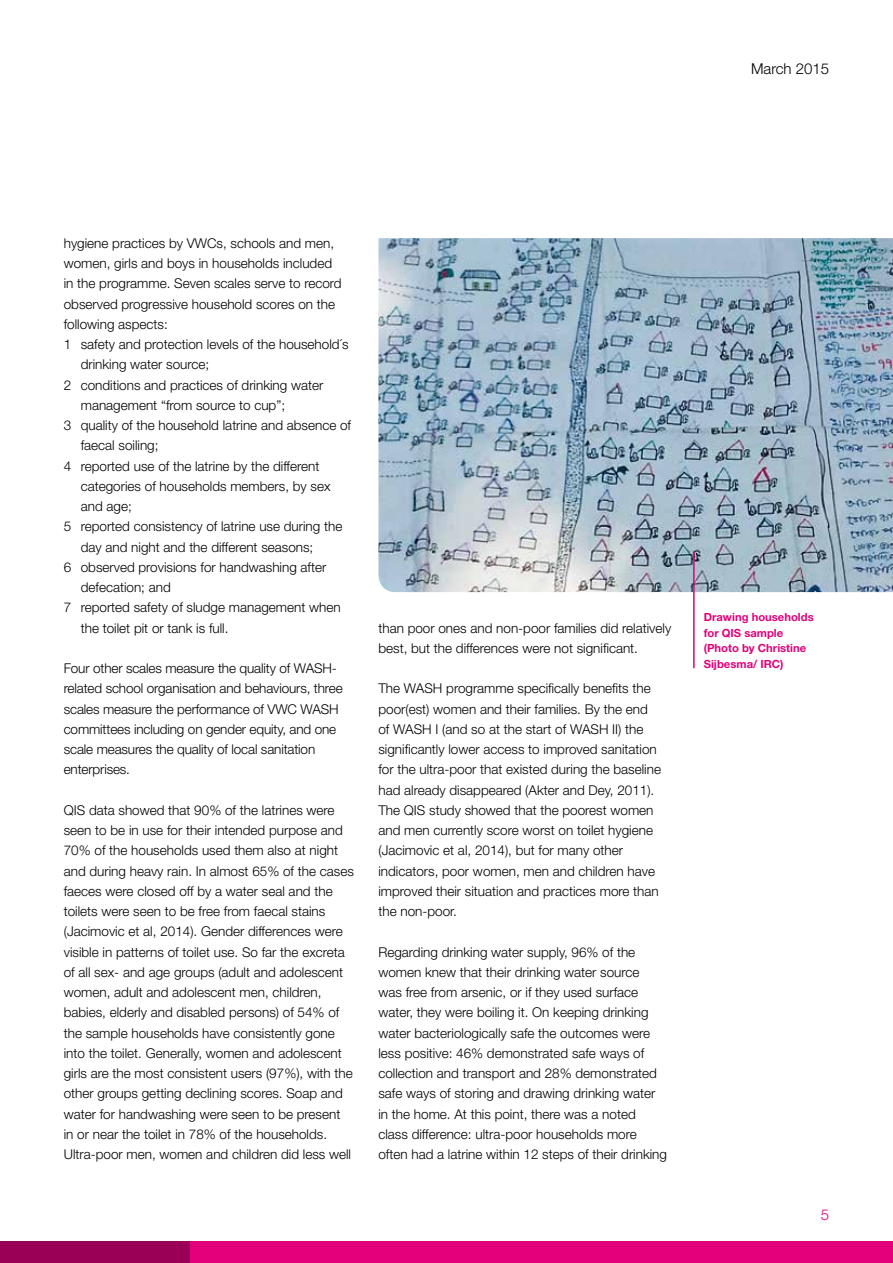
<style>
.page{position:relative;width:893px;height:1263px;background:#fff}
.page>*{position:absolute;margin:0;border:0;box-sizing:border-box;transform-origin:0 0}
.t1{font:300 15px "Helvetica Neue LT Std";color:#000}
.t2{font:300 15px "Helvetica Neue LT Std";color:#e2007a}
.t3{font:300 13.5px/20.2px "Helvetica Neue LT Std";color:#000}
.t4{font:700 11.25px/15.8px "Helvetica Neue LT Std";color:#e2007a}
</style>
<div class="page">
<img style="left:378px;top:238px;width:515px;height:354px">
<div style="left:0;top:1242px;width:893px;height:21px;background:#e2007a"></div>
<div style="left:0;top:1242px;width:189px;height:21px;background:#9b0057"></div>
<hr style="left:693px;top:552px;width:2px;height:116px;background:#e2007a">
<p class="t1" style="left:751px;top:60px;width:80px">March 2015</p>
<p class="t3" style="left:64px;top:233px;width:272px">hygiene practices by VWCs, schools and men,</p>
<p class="t3" style="left:64px;top:253px;width:270px">women, girls and boys in households included</p>
<p class="t3" style="left:64px;top:273px;width:279px">in the programme. Seven scales serve to record</p>
<p class="t3" style="left:64px;top:293px;width:273px">observed progressive household scores on the</p>
<p class="t3" style="left:64px;top:314px;width:106px">following aspects:</p>
<p class="t3" style="left:64px;top:334px;width:286px">1 safety and protection levels of the household´s</p>
<p class="t3" style="left:81px;top:354px;width:130px">drinking water source;</p>
<p class="t3" style="left:64px;top:374px;width:261px">2 conditions and practices of drinking water</p>
<p class="t3" style="left:81px;top:395px;width:206px">management “from source to cup”;</p>
<p class="t3" style="left:64px;top:415px;width:289px">3 quality of the household latrine and absence of</p>
<p class="t3" style="left:81px;top:435px;width:79px">faecal soiling;</p>
<p class="t3" style="left:64px;top:455px;width:257px">4 reported use of the latrine by the different</p>
<p class="t3" style="left:81px;top:476px;width:251px">categories of households members, by sex</p>
<p class="t3" style="left:81px;top:496px;width:53px">and age;</p>
<p class="t3" style="left:64px;top:516px;width:280px">5 reported consistency of latrine use during the</p>
<p class="t3" style="left:81px;top:536px;width:234px">day and night and the different seasons;</p>
<p class="t3" style="left:64px;top:557px;width:264px">6 observed provisions for handwashing after</p>
<p class="t3" style="left:81px;top:577px;width:92px">defecation; and</p>
<p class="t3" style="left:64px;top:597px;width:278px">7 reported safety of sludge management when</p>
<p class="t3" style="left:81px;top:617px;width:149px">the toilet pit or tank is full.</p>
<p class="t3" style="left:64px;top:658px;width:280px">Four other scales measure the quality of WASH&shy;related school organisation and behaviours, three scales measure the performance of VWC WASH committees including on gender equity, and one scale measures the quality of local sanitation enterprises.</p>
<p class="t3" style="left:64px;top:800px;width:292px">QIS data showed that 90% of the latrines were seen to be in use for their intended purpose and 70% of the households used them also at night and during heavy rain. In almost 65% of the cases faeces were closed off by a water seal and the toilets were seen to be free from faecal stains (Jacimovic et al, 2014). Gender differences were visible in patterns of toilet use. So far the excreta of all sex- and age groups (adult and adolescent women, adult and adolescent men, children, babies, elderly and disabled persons) of 54% of the sample households have consistently gone into the toilet. Generally, women and adolescent girls are the most consistent users (97%), with the other groups getting declining scores. Soap and water for handwashing were seen to be present<br>in or near the toilet in 78% of the households.<br>Ultra-poor men, women and children did less well</p>
<p class="t3" style="left:378px;top:617px;width:294px">than poor ones and non-poor families did relatively best, but the differences were not significant.</p>
<p class="t3" style="left:378px;top:678px;width:284px">The WASH programme specifically benefits the poor(est) women and their families. By the end of WASH I (and so at the start of WASH II) the significantly lower access to improved sanitation for the ultra-poor that existed during the baseline had already disappeared (Akter and Dey, 2011).<br>The QIS study showed that the poorest women and men currently score worst on toilet hygiene (Jacimovic et al, 2014), but for many other indicators, poor women, men and children have improved their situation and practices more than the non-poor.</p>
<p class="t3" style="left:378px;top:941px;width:290px">Regarding drinking water supply, 96% of the women knew that their drinking water source<br>was free from arsenic, or if they used surface water, they were boiling it. On keeping drinking water bacteriologically safe the outcomes were less positive: 46% demonstrated safe ways of collection and transport and 28% demonstrated safe ways of storing and drawing drinking water in the home. At this point, there was a noted class difference: ultra-poor households more often had a latrine within 12 steps of their drinking</p>
<p class="t4" style="left:704px;top:609px;width:111px">Drawing households for QIS sample (Photo by Christine<br>Sijbesma/ IRC)</p>
<p class="t2" style="left:821px;top:1206px;width:10px">5</p>
</div>
